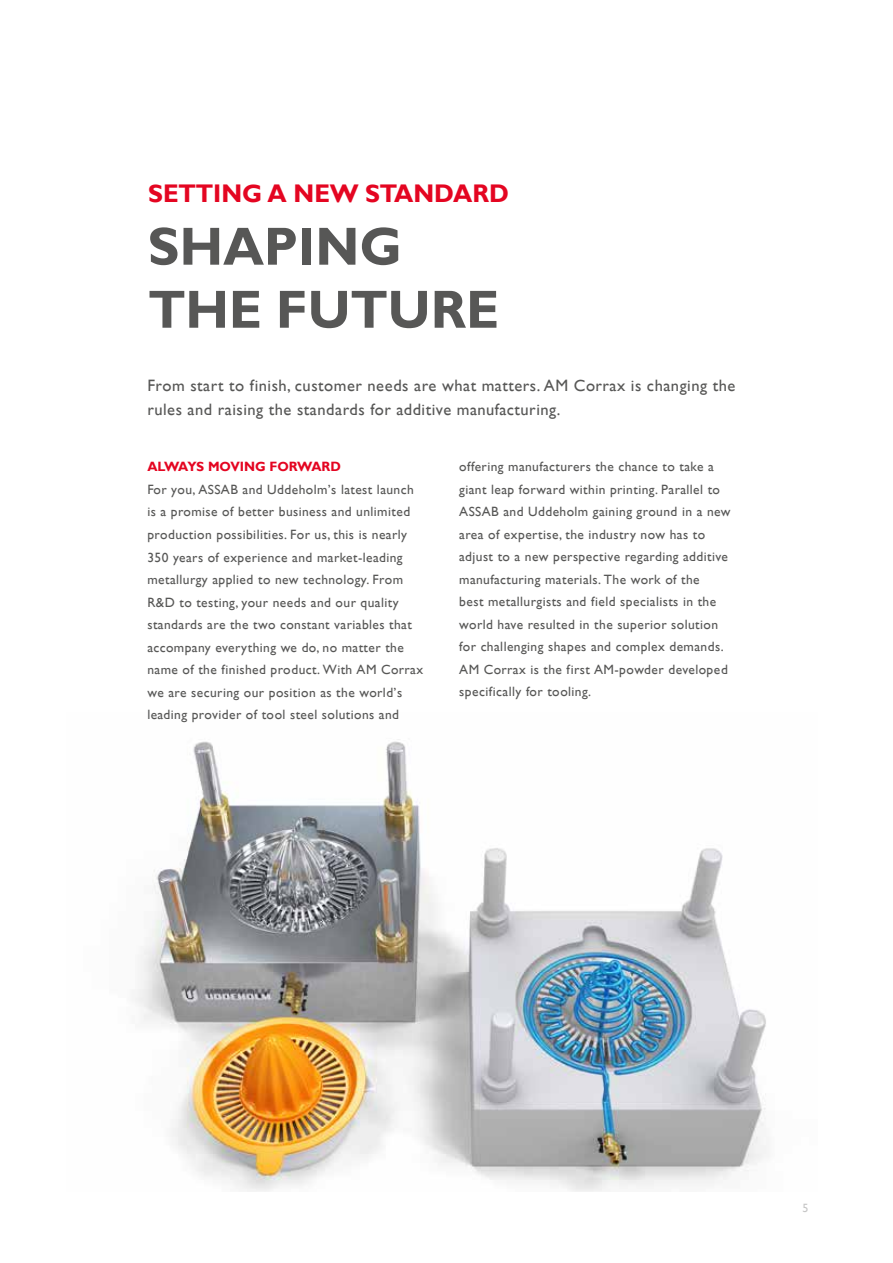
<style>
.page{position:relative;width:893px;height:1263px;background:#fff}
.page>*{position:absolute;margin:0;border:0;box-sizing:border-box;transform-origin:0 0}
.t1{font:700 54px/63px "Assab Gill";color:#575756}
.t2{font:700 25.5px "Assab Gill";color:#e40521}
.t3{font:16.5px/24px "Assab Gill";letter-spacing:.03em;color:#575756}
.t4{font:13.5px/22.5px "Assab Gill";letter-spacing:.03em;color:#575756}
.t5{font:700 13.5px "Assab Gill";color:#e40521}
.t6{font:12px "Assab Gill";color:#c6c6c6}
</style>
<div class="page">
<img style="left:135px;top:739px;width:632px;height:452px">
<h2 class="t2" style="left:148px;top:179px;width:362px">SETTING A NEW STANDARD</h2>
<h1 class="t1" style="left:148px;top:215px;width:352px">SHAPING<br>THE FUTURE</h1>
<p class="t3" style="left:147px;top:374px;width:589px">From start to finish, customer needs are what matters. AM Corrax is changing the rules and raising the standards for additive manufacturing.</p>
<p class="t5" style="left:147px;top:459px;width:195px">ALWAYS MOVING FORWARD</p>
<p class="t4" style="left:147px;top:478px;width:277px">For you, ASSAB and Uddeholm’s latest launch is a promise of better business and unlimited production possibilities. For us, this is nearly 350 years of experience and market-leading metallurgy applied to new technology. From R&amp;D to testing, your needs and our quality standards are the two constant variables that accompany everything we do, no matter the name of the finished product. With AM Corrax we are securing our position as the world’s leading provider of tool steel solutions and</p>
<p class="t4" style="left:459px;top:455px;width:273px">offering manufacturers the chance to take a giant leap forward within printing. Parallel to ASSAB and Uddeholm gaining ground in a new area of expertise, the industry now has to adjust to a new perspective regarding additive manufacturing materials. The work of the<br>best metallurgists and field specialists in the world have resulted in the superior solution for challenging shapes and complex demands.<br>AM Corrax is the first AM-powder developed specifically for tooling.</p>
<p class="t6" style="left:802px;top:1201px;width:7px">5</p>
</div>
